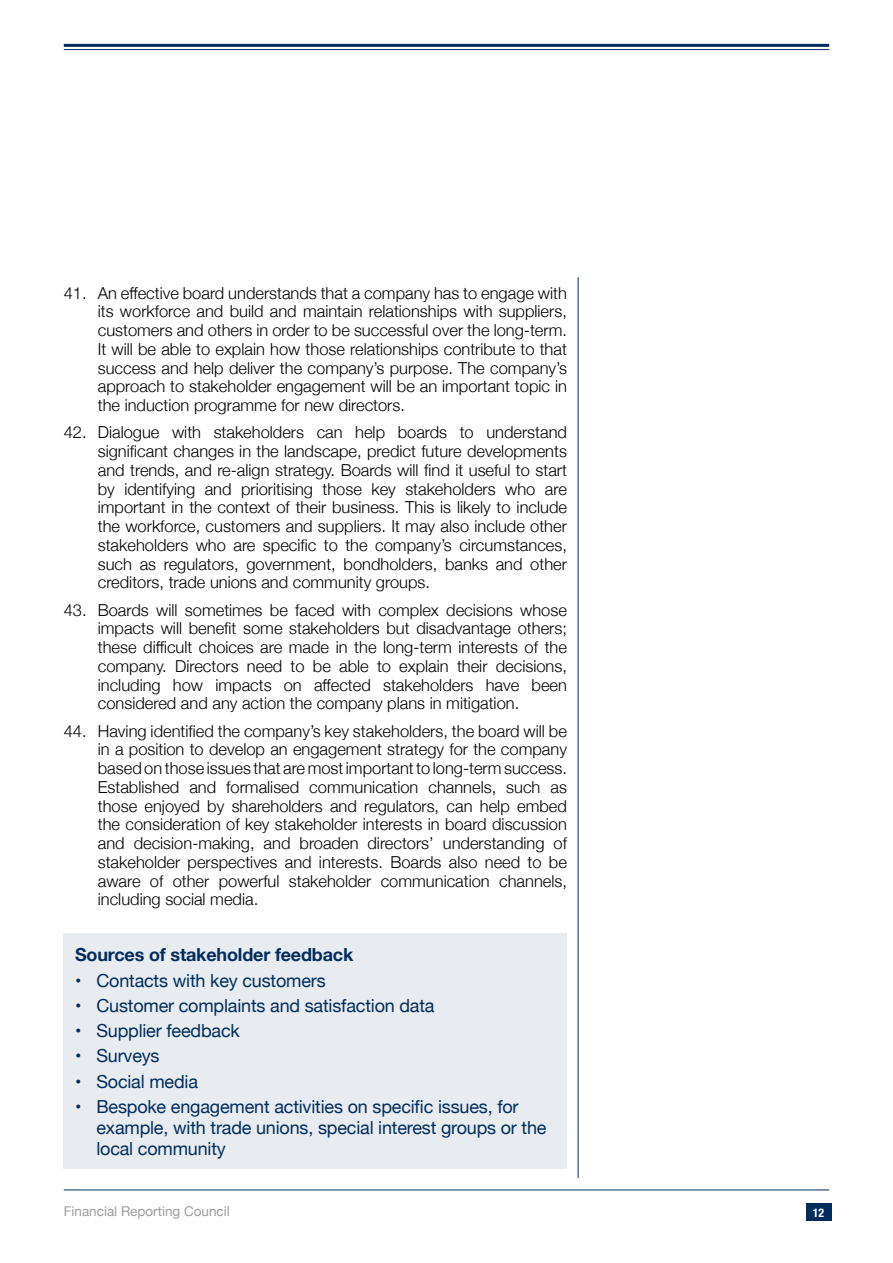
<style>
.page{position:relative;width:893px;height:1263px;background:#fff}
.page>*{position:absolute;margin:0;border:0;box-sizing:border-box;transform-origin:0 0}
.t1{font:18px/21px "Helvetica Neue";letter-spacing:-.01em;color:#002d5d}
.t2{font:700 18px "Helvetica Neue";letter-spacing:-.01em;color:#002d5d}
.t3{font:300 16.5px/18.8px "Helvetica Neue";color:#000;text-align:justify}
.t4{font:13.5px "Helvetica Neue";color:#9d9d9c}
.t5{font:700 condensed 12px "Helvetica Neue";color:#fff}
</style>
<div class="page">
<hr style="left:64px;top:44px;width:765px;height:3px;background:#002d5d">
<hr style="left:64px;top:49px;width:765px;height:1px;background:#002d5d">
<hr style="left:64px;top:1189px;width:765px;height:1px;background:#002d5d">
<hr style="left:578px;top:277px;width:1px;height:901px;background:#002d5d">
<div style="left:806px;top:1203px;width:25px;height:18px;background:#002d5d"></div>
<div style="left:64px;top:933px;width:503px;height:235px;background:#e8ecf0"></div>
<p class="t3" style="left:98px;top:282px;width:471px;text-indent:-34px">41. An effective board understands that a company has to engage with its workforce and build and maintain relationships with suppliers, customers and others in order to be successful over the long-term.<br>It will be able to explain how those relationships contribute to that success and help deliver the company’s purpose. The company’s approach to stakeholder engagement will be an important topic in the induction programme for new directors.</p>
<p class="t3" style="left:98px;top:422px;width:471px;text-indent:-34px">42. Dialogue with stakeholders can help boards to understand significant changes in the landscape, predict future developments and trends, and re-align strategy. Boards will find it useful to start by identifying and prioritising those key stakeholders who are important in the context of their business. This is likely to include the workforce, customers and suppliers. It may also include other stakeholders who are specific to the company’s circumstances, such as regulators, government, bondholders, banks and other creditors, trade unions and community groups.</p>
<p class="t3" style="left:98px;top:599px;width:471px;text-indent:-34px">43. Boards will sometimes be faced with complex decisions whose impacts will benefit some stakeholders but disadvantage others; these difficult choices are made in the long-term interests of the company. Directors need to be able to explain their decisions, including how impacts on affected stakeholders have been considered and any action the company plans in mitigation.</p>
<p class="t3" style="left:98px;top:720px;width:471px;text-indent:-34px">44. Having identified the company’s key stakeholders, the board will be in a position to develop an engagement strategy for the company based on those issues that are most important to long-term success.<br>Established and formalised communication channels, such as those enjoyed by shareholders and regulators, can help embed the consideration of key stakeholder interests in board discussion and decision-making, and broaden directors’ understanding of stakeholder perspectives and interests. Boards also need to be aware of other powerful stakeholder communication channels, including social media.</p>
<p class="t2" style="left:75px;top:941px;width:280px">Sources of stakeholder feedback</p>
<p class="t1" style="left:75px;top:971px;width:252px">• Contacts with key customers</p>
<p class="t1" style="left:75px;top:996px;width:361px">• Customer complaints and satisfaction data</p>
<p class="t1" style="left:75px;top:1021px;width:166px">• Supplier feedback</p>
<p class="t1" style="left:75px;top:1046px;width:86px">• Surveys</p>
<p class="t1" style="left:75px;top:1072px;width:124px">• Social media</p>
<p class="t1" style="left:96px;top:1097px;width:452px;text-indent:-21px">• Bespoke engagement activities on specific issues, for example, with trade unions, special interest groups or the local community</p>
<p class="t4" style="left:64px;top:1202px;width:168px">Financial Reporting Council</p>
<p class="t5" style="left:813px;top:1202px;width:13px">12</p>
</div>
